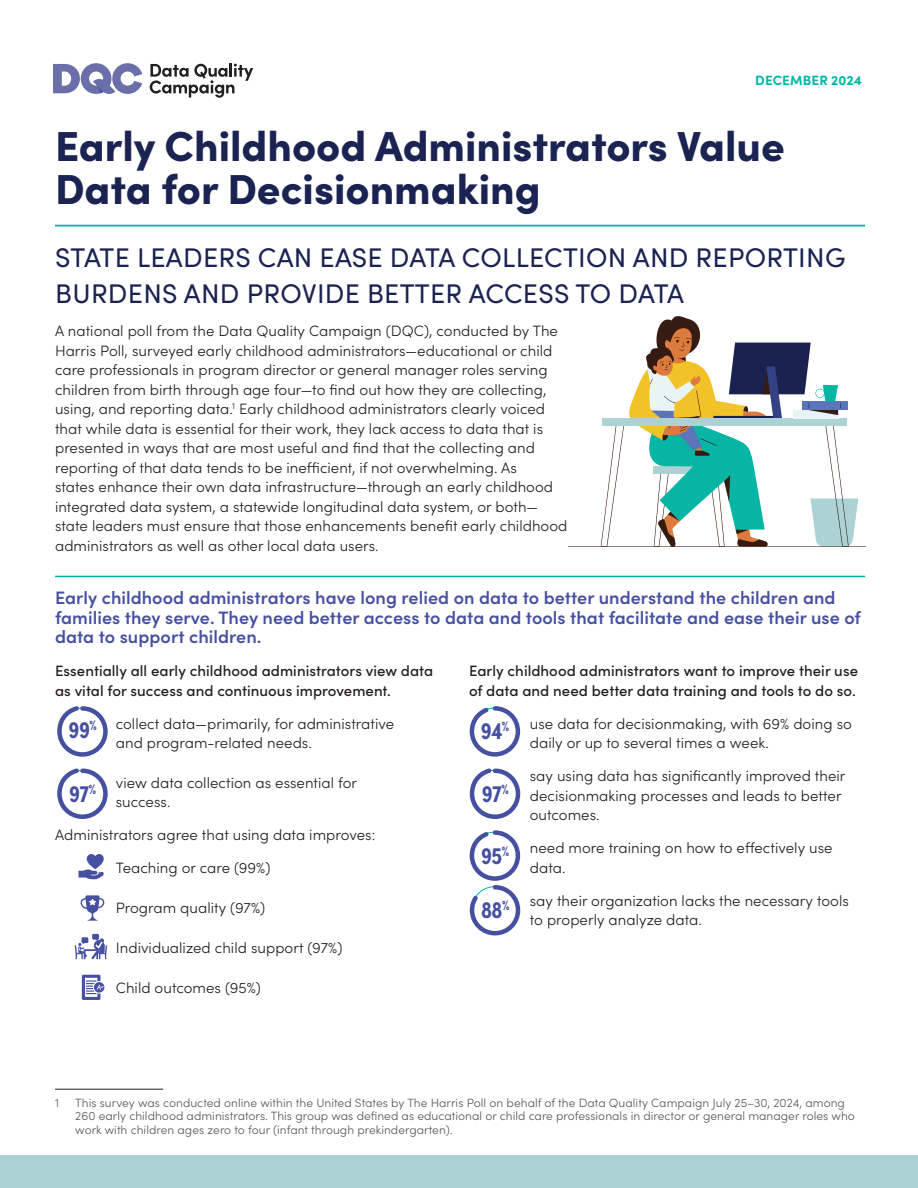
<style>
.page{position:relative;width:918px;height:1188px;background:#fff}
.page>*{position:absolute;margin:0;border:0;box-sizing:border-box;transform-origin:0 0}
.t1{font:900 42px/43.5px "Sofia Pro";color:#1a2351}
.t2{font:27px/36px "Sofia Pro";letter-spacing:.01em;color:#1a2351}
.Table_text{font:700 23.85px "Sofia Pro Condensed";letter-spacing:-.02em;color:#4650a1}
.section_statement{font:600 18px/19.5px "Sofia Pro";letter-spacing:.005em;color:#4650a1}
.Body{font:300 15px/19.5px "Sofia Pro";letter-spacing:.005em;color:#231f20}
.pie_chart_text{font:300 15px/19.5px "Sofia Pro";letter-spacing:.005em;color:#231f20}
.Body-2{font:500 15px/19.5px "Sofia Pro";letter-spacing:.005em;color:#231f20}
.body{font:700 13.5px "Sofia Pro";letter-spacing:.01em;color:#00b5a6}
.Footnote{font:300 12px/13.5px "Sofia Pro";letter-spacing:.005em;color:#57585a}
</style>
<div class="page">
<div style="left:0;top:1156px;width:918px;height:32px;background:#acd3d4"></div>
<svg style="left:53px;top:63px;width:89px;height:31px"></svg>
<svg style="left:150px;top:63px;width:103px;height:35px"></svg>
<hr style="left:55px;top:225px;width:810px;height:2px;background:#00b5a6">
<hr style="left:55px;top:576px;width:810px;height:1px;background:#00b5a6">
<hr style="left:55px;top:1089px;width:108px;height:1px;background:#231f20">
<svg style="left:568px;top:316px;width:297px;height:231px"></svg>
<svg style="left:57px;top:706px;width:51px;height:51px"></svg>
<svg style="left:469px;top:768px;width:52px;height:51px"></svg>
<svg style="left:78px;top:854px;width:26px;height:25px"></svg>
<svg style="left:80px;top:895px;width:25px;height:26px"></svg>
<svg style="left:82px;top:975px;width:23px;height:25px"></svg>
<svg style="left:469px;top:706px;width:52px;height:51px"></svg>
<svg style="left:469px;top:830px;width:52px;height:106px"></svg>
<svg style="left:75px;top:934px;width:32px;height:25px"></svg>
<svg style="left:57px;top:768px;width:51px;height:51px"></svg>
<p class="body" style="left:755px;top:70px;width:108px">DECEMBER 2024</p>
<p class="t1" style="left:55px;top:121px;width:731px">Early Childhood Administrators Value<br>Data for Decisionmaking</p>
<p class="t2" style="left:55px;top:239px;width:792px">STATE LEADERS CAN EASE DATA COLLECTION AND REPORTING<br>BURDENS AND PROVIDE BETTER ACCESS TO DATA</p>
<p class="Body" style="left:55px;top:321px;width:514px">A national poll from the Data Quality Campaign (DQC), conducted by The Harris Poll, surveyed early childhood administrators—educational or child care professionals in program director or general manager roles serving children from birth through age four—to find out how they are collecting, using, and reporting data.<sup>1</sup> Early childhood administrators clearly voiced that while data is essential for their work, they lack access to data that is presented in ways that are most useful and find that the collecting and reporting of that data tends to be inefficient, if not overwhelming. As<br>states enhance their own data infrastructure—through an early childhood integrated data system, a statewide longitudinal data system, or both— state leaders must ensure that those enhancements benefit early childhood administrators as well as other local data users.</p>
<p class="section_statement" style="left:55px;top:587px;width:807px">Early childhood administrators have long relied on data to better understand the children and families they serve. They need better access to data and tools that facilitate and ease their use of data to support children.</p>
<p class="Body-2" style="left:55px;top:660px;width:380px">Essentially all early childhood administrators view data as vital for success and continuous improvement.</p>
<p class="pie_chart_text" style="left:116px;top:713px;width:280px">collect data—primarily, for administrative and program-related needs.</p>
<p class="pie_chart_text" style="left:116px;top:772px;width:243px">view data collection as essential for success.</p>
<p class="pie_chart_text" style="left:55px;top:825px;width:322px">Administrators agree that using data improves:</p>
<p class="pie_chart_text" style="left:116px;top:858px;width:156px">Teaching or care (99%)</p>
<p class="pie_chart_text" style="left:116px;top:897px;width:151px">Program quality (97%)</p>
<p class="pie_chart_text" style="left:116px;top:937px;width:228px">Individualized child support (97%)</p>
<p class="pie_chart_text" style="left:116px;top:977px;width:147px">Child outcomes (95%)</p>
<p class="Table_text" style="left:69px;top:711px;width:30px">99<sup>%</sup></p>
<p class="Table_text" style="left:69px;top:775px;width:28px">97<sup>%</sup></p>
<p class="Body-2" style="left:469px;top:660px;width:391px">Early childhood administrators want to improve their use of data and need better data training and tools to do so.</p>
<p class="pie_chart_text" style="left:530px;top:713px;width:324px">use data for decisionmaking, with 69% doing so daily or up to several times a week.</p>
<p class="pie_chart_text" style="left:530px;top:765px;width:317px">say using data has significantly improved their decisionmaking processes and leads to better outcomes.</p>
<p class="pie_chart_text" style="left:530px;top:837px;width:304px">need more training on how to effectively use data.</p>
<p class="pie_chart_text" style="left:530px;top:890px;width:321px">say their organization lacks the necessary tools to properly analyze data.</p>
<p class="Table_text" style="left:481px;top:713px;width:30px">94<sup>%</sup></p>
<p class="Table_text" style="left:482px;top:775px;width:28px">97<sup>%</sup></p>
<p class="Table_text" style="left:481px;top:837px;width:30px">95<sup>%</sup></p>
<p class="Table_text" style="left:481px;top:891px;width:30px">88<sup>%</sup></p>
<p class="Footnote" style="left:55px;top:1095px;width:6px">1</p>
<p class="Footnote" style="left:75px;top:1095px;width:781px">This survey was conducted online within the United States by The Harris Poll on behalf of the Data Quality Campaign July 25–30, 2024, among<br>260 early childhood administrators. This group was defined as educational or child care professionals in director or general manager roles who work with children ages zero to four (infant through prekindergarten).</p>
</div>
